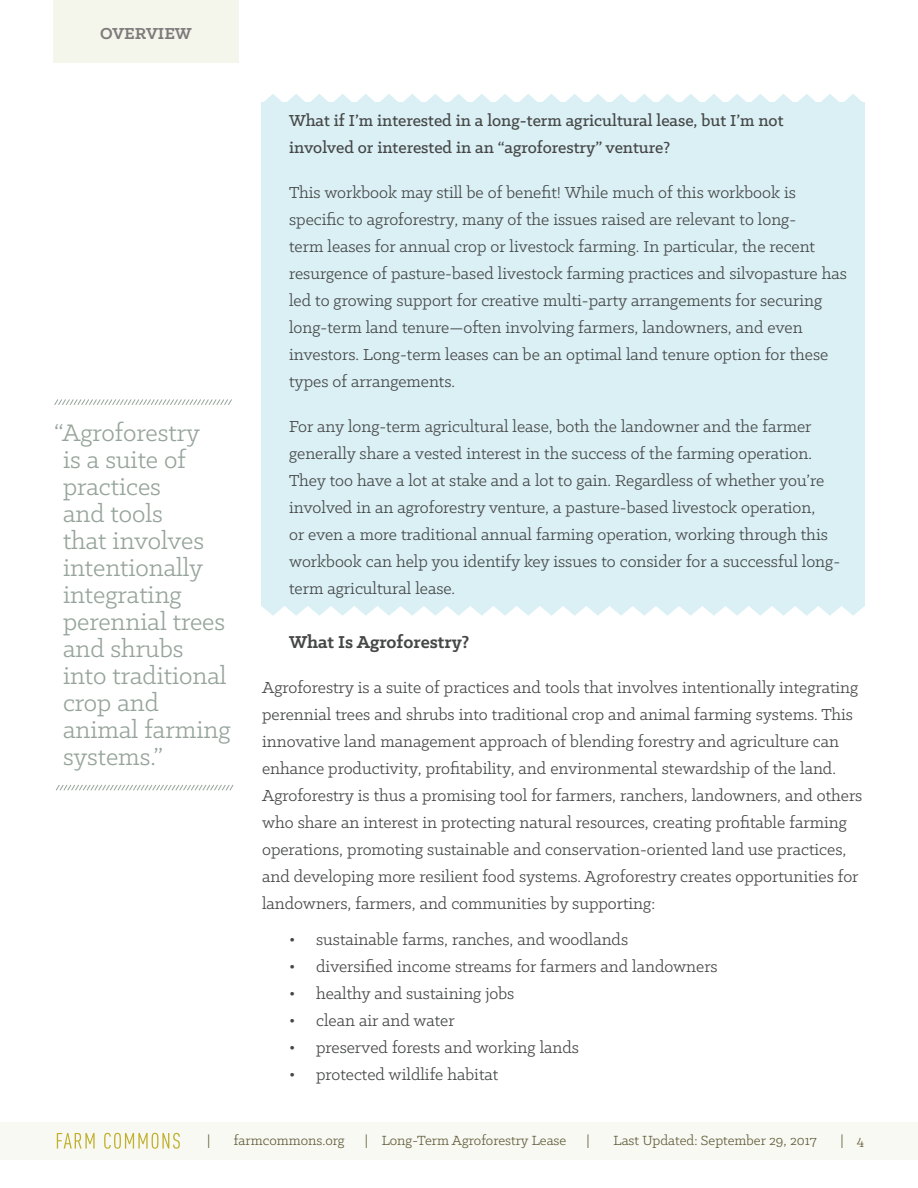
<style>
.page{position:relative;width:918px;height:1188px;background:#fff}
.page>*{position:absolute;margin:0;border:0;box-sizing:border-box;transform-origin:0 0}
.SIDEBAR_quote{font:27px/27px "Klinic Slab";color:#96a49b}
.Body_COpy_blue_box{font:700 19.5px "Klinic Slab";color:#454646}
.Body_COpy_blue_box-2{font:18px/27px "Klinic Slab";color:#454646}
.Body_Copy{font:18px/27px "Klinic Slab";color:#454646}
.Body_Copy-2{font:500 18px/27px "Klinic Slab";color:#454646}
.SECTION{font:700 18px "Klinic Slab";color:#7e7a7b}
.t1{font:15px "Klinic Slab";color:#615d39}
</style>
<div class="page">
<div style="left:0;top:1122px;width:918px;height:37px;background:#f9f9f4"></div>
<div style="left:53px;top:1px;width:185px;height:62px;background:#f4f5eb"></div>
<svg style="left:57px;top:1133px;width:38px;height:16px"></svg>
<svg style="left:104px;top:1133px;width:76px;height:16px"></svg>
<div style="left:261px;top:103px;width:604px;height:503px;background:#daf0f5"></div>
<svg style="left:262px;top:606px;width:602px;height:10px"></svg>
<svg style="left:261px;top:94px;width:604px;height:9px"></svg>
<svg style="left:54px;top:399px;width:178px;height:6px"></svg>
<svg style="left:56px;top:784px;width:178px;height:7px"></svg>
<p class="SECTION" style="left:100px;top:21px;width:93px">OVERVIEW</p>
<p class="SIDEBAR_quote" style="left:63px;top:418px;width:169px;text-indent:-9px">“Agroforestry<br>is a suite of practices<br>and tools<br>that involves intentionally integrating perennial trees and shrubs into traditional crop and animal farming systems.”</p>
<p class="Body_Copy-2" style="left:289px;top:106px;width:496px">What if I’m interested in a long-term agricultural lease, but I’m not involved or interested in an “agroforestry” venture?</p>
<p class="Body_COpy_blue_box-2" style="left:289px;top:178px;width:559px">This workbook may still be of benefit! While much of this workbook is specific to agroforestry, many of the issues raised are relevant to long-<br>term leases for annual crop or livestock farming. In particular, the recent resurgence of pasture-based livestock farming practices and silvopasture has led to growing support for creative multi-party arrangements for securing long-term land tenure—often involving farmers, landowners, and even investors. Long-term leases can be an optimal land tenure option for these types of arrangements.</p>
<p class="Body_COpy_blue_box-2" style="left:289px;top:412px;width:553px">For any long-term agricultural lease, both the landowner and the farmer generally share a vested interest in the success of the farming operation.<br>They too have a lot at stake and a lot to gain. Regardless of whether you’re involved in an agroforestry venture, a pasture-based livestock operation,<br>or even a more traditional annual farming operation, working through this workbook can help you identify key issues to consider for a successful long&shy;term agricultural lease.</p>
<p class="Body_COpy_blue_box" style="left:289px;top:629px;width:182px">What Is Agroforestry?</p>
<p class="Body_Copy" style="left:262px;top:673px;width:602px">Agroforestry is a suite of practices and tools that involves intentionally integrating perennial trees and shrubs into traditional crop and animal farming systems. This innovative land management approach of blending forestry and agriculture can enhance productivity, profitability, and environmental stewardship of the land.<br>Agroforestry is thus a promising tool for farmers, ranchers, landowners, and others who share an interest in protecting natural resources, creating profitable farming operations, promoting sustainable and conservation-oriented land use practices, and developing more resilient food systems. Agroforestry creates opportunities for landowners, farmers, and communities by supporting:</p>
<p class="Body_Copy" style="left:289px;top:925px;width:341px">• sustainable farms, ranches, and woodlands</p>
<p class="Body_Copy" style="left:289px;top:952px;width:430px">• diversified income streams for farmers and landowners</p>
<p class="Body_Copy" style="left:289px;top:979px;width:227px">• healthy and sustaining jobs</p>
<p class="Body_Copy" style="left:289px;top:1006px;width:167px">• clean air and water</p>
<p class="Body_Copy" style="left:289px;top:1033px;width:291px">• preserved forests and working lands</p>
<p class="Body_Copy" style="left:289px;top:1060px;width:211px">• protected wildlife habitat</p>
<p class="t1" style="left:207px;top:1131px;width:5px">|</p>
<p class="t1" style="left:234px;top:1131px;width:112px">farmcommons.org</p>
<p class="t1" style="left:365px;top:1131px;width:203px">| Long-Term Agroforestry Lease</p>
<p class="t1" style="left:587px;top:1131px;width:5px">|</p>
<p class="t1" style="left:613px;top:1131px;width:205px">Last Updated: September 29, 2017</p>
<p class="t1" style="left:840px;top:1131px;width:25px">| 4</p>
</div>
